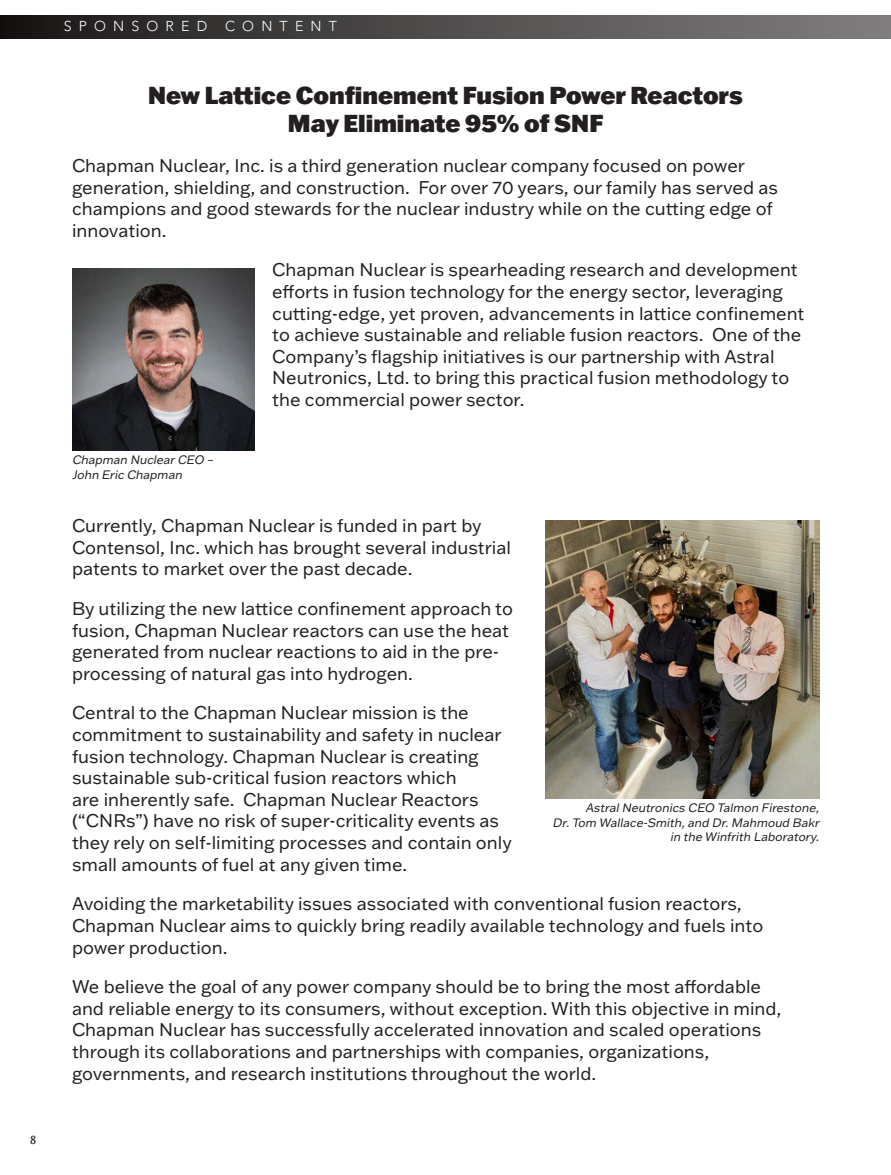
<style>
.page{position:relative;width:891px;height:1175px;background:#fff}
.page>*{position:absolute;margin:0;border:0;box-sizing:border-box;transform-origin:0 0}
.t1{font:900 24px/28.8px "Franklin Gothic ATF";color:#231f20;text-align:center}
.t2{font:18px/21.6px "Franklin Gothic ATF";color:#231f20}
.t3{font:300 14.25px "Avenir LT Pro";letter-spacing:.505em;color:#fff}
.t4{font:italic 12px/14.4px "Franklin Gothic ATF";color:#231f20}
.t5{font:12px "Le Monde Sans Std";color:#231f20}
</style>
<div class="page">
<div style="left:0;top:16px;width:891px;height:22px;background:linear-gradient(to right,#1b1717,#828080)"></div>
<img style="left:72px;top:268px;width:182px;height:183px">
<img style="left:545px;top:521px;width:274px;height:278px">
<p class="t5" style="left:30px;top:1132px;width:8px">8</p>
<p class="t3" style="left:64px;top:17px;width:145px">SPONSORED</p>
<p class="t3" style="left:225px;top:17px;width:113px">CONTENT</p>
<h1 class="t1" style="left:148px;top:80px;width:596px">New Lattice Confinement Fusion Power Reactors<br>May Eliminate 95% of SNF</h1>
<p class="t2" style="left:72px;top:154px;width:707px">Chapman Nuclear, Inc. is a third generation nuclear company focused on power generation, shielding, and construction. For over 70 years, our family has served as champions and good stewards for the nuclear industry while on the cutting edge of innovation.</p>
<p class="t2" style="left:272px;top:259px;width:534px">Chapman Nuclear is spearheading research and development efforts in fusion technology for the energy sector, leveraging cutting-edge, yet proven, advancements in lattice confinement to achieve sustainable and reliable fusion reactors. One of the Company’s flagship initiatives is our partnership with Astral Neutronics, Ltd. to bring this practical fusion methodology to the commercial power sector.</p>
<p class="t4" style="left:72px;top:452px;width:146px">Chapman NuclearCEO –<br>John Eric Chapman</p>
<p class="t2" style="left:72px;top:514px;width:441px">Currently, Chapman Nuclear is funded in part by<br>Contensol, Inc. which has brought several industrial patents to market over the past decade.</p>
<p class="t2" style="left:72px;top:597px;width:443px">By utilizing the new lattice confinement approach to fusion, Chapman Nuclear reactors can use the heat generated from nuclear reactions to aid in the pre&shy;processing of natural gas into hydrogen.</p>
<p class="t2" style="left:72px;top:701px;width:441px">Central to the Chapman Nuclear mission is the commitment to sustainability and safety in nuclear fusion technology. Chapman Nuclear is creating sustainable sub-critical fusion reactors which<br>are inherently safe. Chapman Nuclear Reactors (“CNRs”) have no risk of super-criticality events as they rely on self-limiting processes and contain only small amounts of fuel at any given time.</p>
<p class="t2" style="left:72px;top:892px;width:693px">Avoiding the marketability issues associated with conventional fusion reactors,<br>Chapman Nuclear aims to quickly bring readily available technology and fuels into power production.</p>
<p class="t2" style="left:72px;top:975px;width:711px">We believe the goal of any power company should be to bring the most affordable and reliable energy to its consumers, without exception. With this objective in mind, Chapman Nuclear has successfully accelerated innovation and scaled operations through its collaborations and partnerships with companies, organizations, governments, and research institutions throughout the world.</p>
<p class="t4" style="left:553px;top:800px;width:271px;text-align:right">AstralNeutronics CEO Talmon Firestone,<br>Dr.Tom Wallace-Smith,and Dr.Mahmoud Bakr in the Winfrith Laboratory.</p>
</div>
